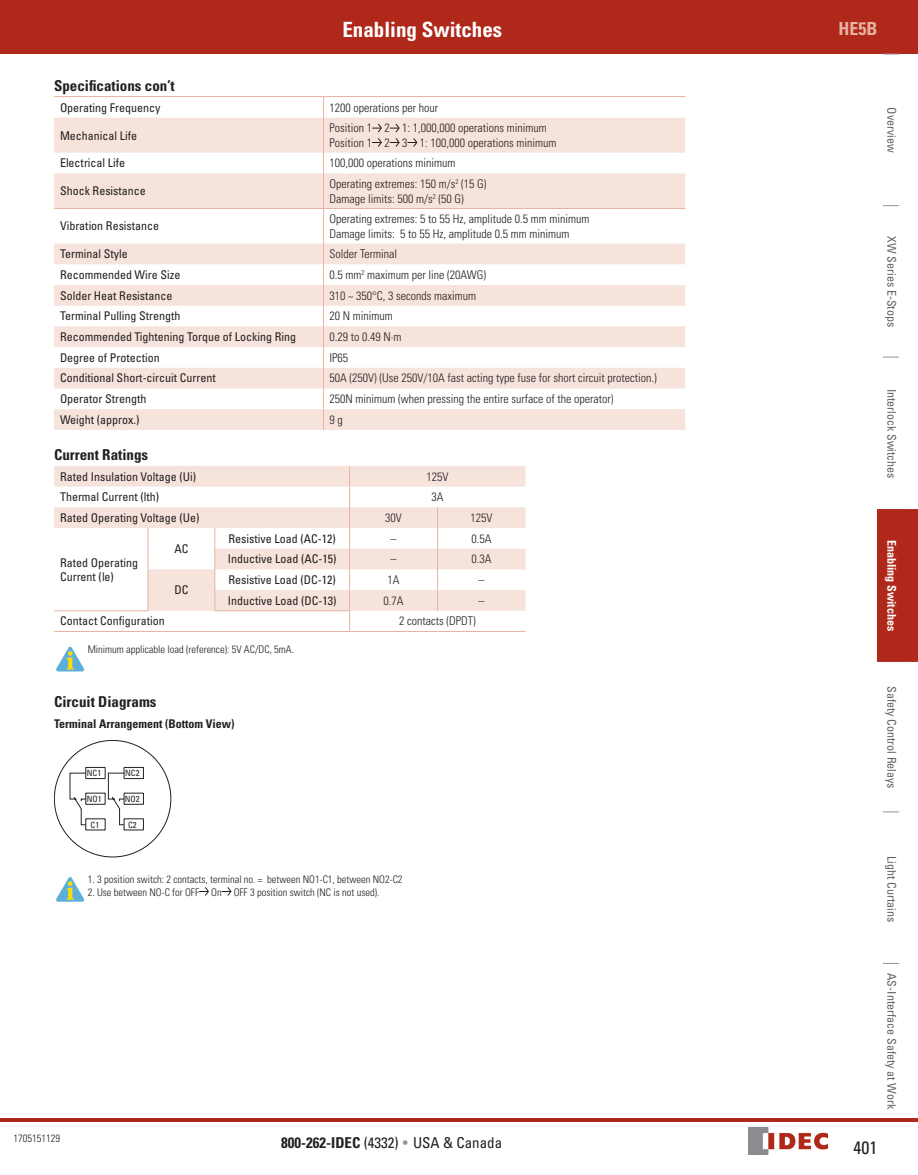
<style>
.page{position:relative;width:918px;height:1175px;background:#fff}
.page>*{position:absolute;margin:0;border:0;box-sizing:border-box;transform-origin:0 0}
.t1{font:700 condensed 21px "Univers LT Std";color:#fff}
.t2{font:700 condensed 18px "Univers LT Std";color:#e6b4a0}
.t3{font:condensed 18px "Univers LT Std";color:#231f20}
.Table_Title_1{font:700 condensed 15px "Univers LT Std";color:#231f20}
.t4{font:condensed 15px "Univers LT Std";color:#231f20}
.Table_Left{font:300 condensed 12px "Univers LT Std";color:#231f20}
.Table_Heading_Bk{font:condensed 12px "Univers LT Std";color:#231f20}
.t5{font:condensed 12px "Univers LT Std";color:#636366}
.Table_Heading_Bk_Cen{font:condensed 12px "Univers LT Std";color:#231f20}
.Table_Center{font:300 condensed 12px "Univers LT Std";color:#231f20}
.Drawing_Heading1{font:700 condensed 12px "Univers LT Std";color:#231f20}
.t6{font:700 condensed 12px "Univers LT Std";color:#fff}
.Notes{font:300 condensed 10.5px "Univers LT Std";color:#231f20}
.t7{font:condensed 8.7px "Univers LT Std";color:#231f20}
.s1{font-weight:700}
.s2{color:#939598}
</style>
<div class="page">
<svg style="left:883px;top:205px;width:16px;height:1px"></svg>
<svg style="left:883px;top:357px;width:16px;height:1px"></svg>
<svg style="left:883px;top:811px;width:16px;height:1px"></svg>
<svg style="left:883px;top:963px;width:16px;height:1px"></svg>
<div style="left:0;top:0;width:918px;height:54px;background:#b0281a"></div>
<img style="left:748px;top:1127px;width:80px;height:27px">
<hr style="left:0;top:1118px;width:918px;height:3px;background:#b0281a">
<div style="left:877px;top:509px;width:41px;height:153px;background:#b0281a"></div>
<svg style="left:883px;top:54px;width:16px;height:1px"></svg>
<svg style="left:54px;top:118px;width:631px;height:312px;fill:#f6e3db"></svg>
<svg style="left:323px;top:97px;width:1px;height:21px"></svg>
<hr style="left:323px;top:118px;width:1px;height:35px;background:#e6b4a0">
<svg style="left:323px;top:153px;width:1px;height:20px"></svg>
<hr style="left:323px;top:173px;width:1px;height:35px;background:#e6b4a0">
<hr style="left:323px;top:209px;width:1px;height:35px;background:#e6b4a0">
<svg style="left:323px;top:244px;width:1px;height:186px"></svg>
<hr style="left:54px;top:208px;width:270px;height:1px;background:#e6b4a0">
<hr style="left:324px;top:208px;width:361px;height:1px;background:#e6b4a0">
<hr style="left:54px;top:96px;width:270px;height:1px;background:#e6b4a0">
<hr style="left:324px;top:96px;width:361px;height:1px;background:#e6b4a0">
<svg style="left:372px;top:123px;width:10px;height:24px"></svg>
<svg style="left:390px;top:123px;width:10px;height:24px"></svg>
<svg style="left:408px;top:137px;width:10px;height:10px"></svg>
<svg style="left:54px;top:466px;width:472px;height:145px"></svg>
<svg style="left:148px;top:466px;width:290px;height:165px"></svg>
<hr style="left:54px;top:631px;width:94px;height:1px;background:#e6b4a0">
<hr style="left:148px;top:631px;width:67px;height:1px;background:#e6b4a0">
<hr style="left:215px;top:631px;width:135px;height:1px;background:#e6b4a0">
<hr style="left:350px;top:631px;width:88px;height:1px;background:#e6b4a0">
<hr style="left:438px;top:631px;width:88px;height:1px;background:#e6b4a0">
<hr style="left:54px;top:610px;width:94px;height:1px;background:#e6b4a0">
<hr style="left:214px;top:610px;width:136px;height:1px;background:#e6b4a0">
<svg style="left:56px;top:646px;width:28px;height:25px"></svg>
<svg style="left:69px;top:767px;width:75px;height:63px"></svg>
<svg style="left:56px;top:877px;width:28px;height:24px"></svg>
<svg style="left:199px;top:887px;width:10px;height:9px"></svg>
<svg style="left:222px;top:887px;width:10px;height:9px"></svg>
<h1 class="t1" style="left:342px;top:17px;width:161px">Enabling Switches</h1>
<h2 class="t2" style="left:839px;top:18px;width:40px">HE5B</h2>
<p class="Table_Title_1" style="left:54px;top:76px;width:122px">Specifications con’t</p>
<p class="Table_Heading_Bk" style="left:60px;top:100px;width:102px">Operating Frequency</p>
<p class="Table_Left" style="left:330px;top:100px;width:110px">1200 operations per hour</p>
<p class="Table_Heading_Bk" style="left:60px;top:128px;width:79px">Mechanical Life</p>
<p class="Table_Left" style="left:330px;top:121px;width:219px">Position 1 2 1: 1,000,000 operations minimum</p>
<p class="Table_Left" style="left:330px;top:135px;width:229px">Position 1 2 3 1: 100,000 operations minimum</p>
<p class="Table_Heading_Bk" style="left:60px;top:155px;width:67px">Electrical Life</p>
<p class="Table_Left" style="left:330px;top:156px;width:127px">100,000 operations minimum</p>
<p class="Table_Heading_Bk" style="left:60px;top:183px;width:87px">Shock Resistance</p>
<p class="Table_Left" style="left:330px;top:177px;width:159px">Operating extremes: 150 m/s<sup>2</sup> (15 G)</p>
<p class="Table_Left" style="left:330px;top:191px;width:136px">Damage limits: 500 m/s<sup>2</sup> (50 G)</p>
<p class="Table_Heading_Bk" style="left:60px;top:218px;width:101px">Vibration Resistance</p>
<p class="Table_Left" style="left:330px;top:212px;width:261px">Operating extremes: 5 to 55 Hz, amplitude 0.5 mm minimum</p>
<p class="Table_Left" style="left:330px;top:226px;width:241px">Damage limits: 5 to 55 Hz, amplitude 0.5 mm minimum</p>
<p class="Table_Heading_Bk" style="left:60px;top:246px;width:69px">Terminal Style</p>
<p class="Table_Left" style="left:330px;top:247px;width:69px">Solder Terminal</p>
<p class="Table_Heading_Bk" style="left:60px;top:267px;width:122px">Recommended Wire Size</p>
<p class="Table_Left" style="left:330px;top:267px;width:158px">0.5 mm<sup>2</sup> maximum per line (20AWG)</p>
<p class="Table_Heading_Bk" style="left:60px;top:288px;width:114px">Solder Heat Resistance</p>
<p class="Table_Left" style="left:330px;top:288px;width:148px">310 ~ 350°C, 3 seconds maximum</p>
<p class="Table_Heading_Bk" style="left:60px;top:308px;width:122px">Terminal Pulling Strength</p>
<p class="Table_Left" style="left:330px;top:309px;width:65px">20 N minimum</p>
<p class="Table_Heading_Bk" style="left:60px;top:329px;width:238px">Recommended Tightening Torque of Locking Ring</p>
<p class="Table_Left" style="left:330px;top:330px;width:73px">0.29 to 0.49 N·m</p>
<p class="Table_Heading_Bk" style="left:60px;top:350px;width:101px">Degree of Protection</p>
<p class="Table_Left" style="left:330px;top:350px;width:20px">IP65</p>
<p class="Table_Heading_Bk" style="left:60px;top:370px;width:157px">Conditional Short-circuit Current</p>
<p class="Table_Left" style="left:330px;top:371px;width:329px">50A (250V) (Use 250V/10A fast acting type fuse for short circuit protection.)</p>
<p class="Table_Heading_Bk" style="left:60px;top:391px;width:88px">Operator Strength</p>
<p class="Table_Left" style="left:330px;top:392px;width:285px">250N minimum (when pressing the entire surface of the operator)</p>
<p class="Table_Heading_Bk" style="left:60px;top:412px;width:81px">Weight (approx.)</p>
<p class="Table_Left" style="left:330px;top:412px;width:15px">9 g</p>
<p class="Table_Title_1" style="left:54px;top:445px;width:96px">Current Ratings</p>
<p class="Table_Heading_Bk" style="left:60px;top:469px;width:138px">Rated Insulation Voltage (Ui)</p>
<p class="Table_Center" style="left:427px;top:469px;width:23px">125V</p>
<p class="Table_Heading_Bk" style="left:60px;top:489px;width:101px">Thermal Current (lth)</p>
<p class="Table_Center" style="left:432px;top:490px;width:13px">3A</p>
<p class="Table_Heading_Bk" style="left:60px;top:510px;width:141px">Rated Operating Voltage (Ue)</p>
<p class="Table_Center" style="left:385px;top:510px;width:18px">30V</p>
<p class="Table_Center" style="left:471px;top:510px;width:23px">125V</p>
<p class="Table_Heading_Bk" style="left:60px;top:554px;width:79px">Rated Operating</p>
<p class="Table_Heading_Bk" style="left:60px;top:569px;width:55px">Current (le)</p>
<p class="Table_Heading_Bk_Cen" style="left:229px;top:531px;width:109px">Resistive Load (AC-12)</p>
<p class="Table_Center" style="left:391px;top:531px;width:7px">–</p>
<p class="Table_Center" style="left:472px;top:531px;width:21px">0.5A</p>
<p class="Table_Heading_Bk_Cen" style="left:228px;top:551px;width:110px">Inductive Load (AC-15)</p>
<p class="Table_Center" style="left:391px;top:552px;width:7px">–</p>
<p class="Table_Center" style="left:472px;top:552px;width:21px">0.3A</p>
<p class="Table_Heading_Bk_Cen" style="left:174px;top:541px;width:16px">AC</p>
<p class="Table_Heading_Bk_Cen" style="left:229px;top:572px;width:109px">Resistive Load (DC-12)</p>
<p class="Table_Center" style="left:388px;top:572px;width:13px">1A</p>
<p class="Table_Center" style="left:479px;top:572px;width:7px">–</p>
<p class="Table_Heading_Bk_Cen" style="left:228px;top:593px;width:110px">Inductive Load (DC-13)</p>
<p class="Table_Center" style="left:384px;top:593px;width:21px">0.7A</p>
<p class="Table_Center" style="left:479px;top:593px;width:7px">–</p>
<p class="Table_Heading_Bk_Cen" style="left:174px;top:582px;width:16px">DC</p>
<p class="Table_Heading_Bk" style="left:60px;top:613px;width:106px">Contact Configuration</p>
<p class="Table_Center" style="left:399px;top:614px;width:78px">2 contacts (DPDT)</p>
<p class="Notes" style="left:88px;top:643px;width:208px">Minimum applicable load (reference): 5V AC/DC, 5mA.</p>
<p class="Table_Title_1" style="left:54px;top:693px;width:104px">Circuit Diagrams</p>
<p class="Drawing_Heading1" style="left:54px;top:716px;width:182px">Terminal Arrangement (Bottom View)</p>
<p class="t7" style="left:87px;top:767px;width:16px">NC1</p>
<p class="t7" style="left:125px;top:767px;width:16px">NC2</p>
<p class="t7" style="left:87px;top:793px;width:16px">NO1</p>
<p class="t7" style="left:91px;top:819px;width:10px">C1</p>
<p class="t7" style="left:128px;top:819px;width:10px">C2</p>
<p class="t7" style="left:125px;top:793px;width:16px">NO2</p>
<p class="Notes" style="left:88px;top:873px;width:316px">1. 3 position switch: 2 contacts, terminal no. = between NO1-C1, between NO2-C2</p>
<p class="Notes" style="left:88px;top:885px;width:293px">2. Use between NO-C for OFF On OFF 3 position switch (NC is not used).</p>
<p class="t5" style="left:899px;top:107px;width:47px;rotate:90deg">Overview</p>
<p class="t5" style="left:899px;top:236px;width:92px;rotate:90deg">XW Series E-Stops</p>
<p class="t5" style="left:899px;top:388px;width:91px;rotate:90deg">Interlock Switches</p>
<p class="t6" style="left:899px;top:540px;width:93px;rotate:90deg">Enabling Switches</p>
<p class="t5" style="left:899px;top:686px;width:104px;rotate:90deg">Safety Control Relays</p>
<p class="t5" style="left:899px;top:856px;width:67px;rotate:90deg">Light Curtains</p>
<p class="Notes" style="left:14px;top:1132px;width:48px">1705151129</p>
<p class="t4" style="left:281px;top:1132px;width:222px"><span class="s1">800-262-IDEC</span> (4332) <span class="s2">•</span> USA &amp; Canada</p>
<p class="t5" style="left:899px;top:973px;width:137px;rotate:90deg">AS-Interface Safety at Work</p>
<h2 class="t3" style="left:854px;top:1136px;width:25px">401</h2>
</div>
